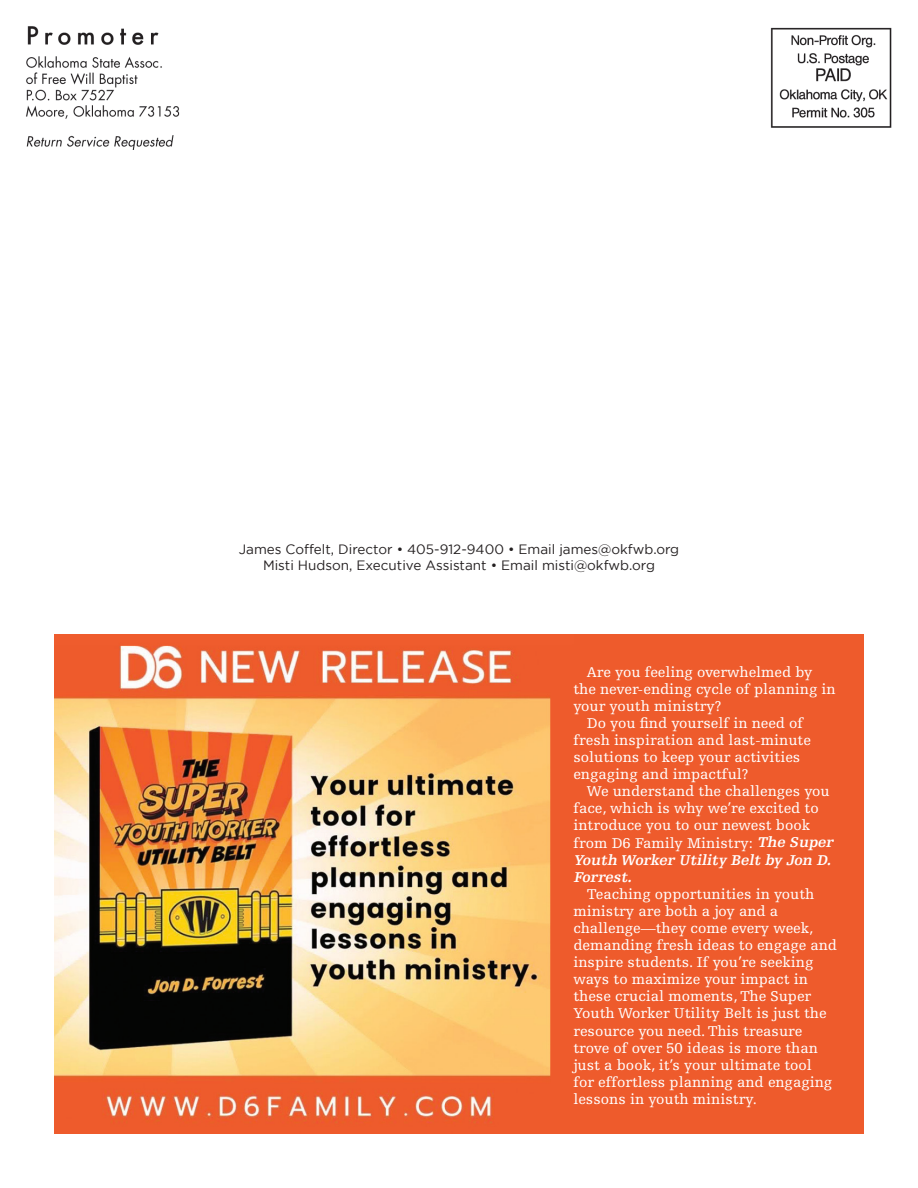
<style>
.page{position:relative;width:918px;height:1188px;background:#fff}
.page>*{position:absolute;margin:0;border:0;box-sizing:border-box;transform-origin:0 0}
.t1{font:15px/17.1px "Egyptienne F";color:#fff}
.t2{font:italic 700 15px "Egyptienne F";color:#fff}
.t3{font:13.5px/16.2px "Gotham";color:#231f20;text-align:center}
.s1{font-weight:700;font-style:italic}
</style>
<div class="page">
<img style="left:54px;top:634px;width:810px;height:500px">
<img style="left:26px;top:26px;width:154px;height:124px">
<img style="left:770px;top:27px;width:122px;height:100px">
<p class="t3" style="left:239px;top:541px;width:442px">James Coffelt, Director • 405-912-9400 • Email james@okfwb.org<br>Misti Hudson, Executive Assistant • Email misti@okfwb.org</p>
<p class="t1" style="left:587px;top:663px;width:227px">Are you feeling overwhelmed by</p>
<p class="t1" style="left:573px;top:680px;width:264px">the never-ending cycle of planning in</p>
<p class="t1" style="left:573px;top:697px;width:150px">your youth ministry?</p>
<p class="t1" style="left:587px;top:715px;width:218px">Do you find yourself in need of</p>
<p class="t1" style="left:573px;top:732px;width:239px">fresh inspiration and last-minute</p>
<p class="t1" style="left:573px;top:749px;width:228px">solutions to keep your activities</p>
<p class="t1" style="left:573px;top:766px;width:177px">engaging and impactful?</p>
<p class="t1" style="left:587px;top:783px;width:244px">We understand the challenges you</p>
<p class="t1" style="left:573px;top:800px;width:247px">face, which is why we’re excited to</p>
<p class="t1" style="left:573px;top:817px;width:238px">introduce you to our newest book</p>
<p class="t1" style="left:573px;top:834px;width:264px">from D6 Family Ministry: <span class="s1">The Super</span></p>
<p class="t2" style="left:573px;top:851px;width:262px">Youth Worker Utility Belt by Jon D.</p>
<p class="t2" style="left:573px;top:869px;width:63px">Forrest.</p>
<p class="t1" style="left:573px;top:886px;width:265px;text-indent:14px">Teaching opportunities in youth ministry are both a joy and a challenge—they come every week, demanding fresh ideas to engage and inspire students. If you’re seeking ways to maximize your impact in these crucial moments, The Super Youth Worker Utility Belt is just the resource you need. This treasure trove of over 50 ideas is more than just a book, it’s your ultimate tool<br>for effortless planning and engaging lessons in youth ministry.</p>
</div>
